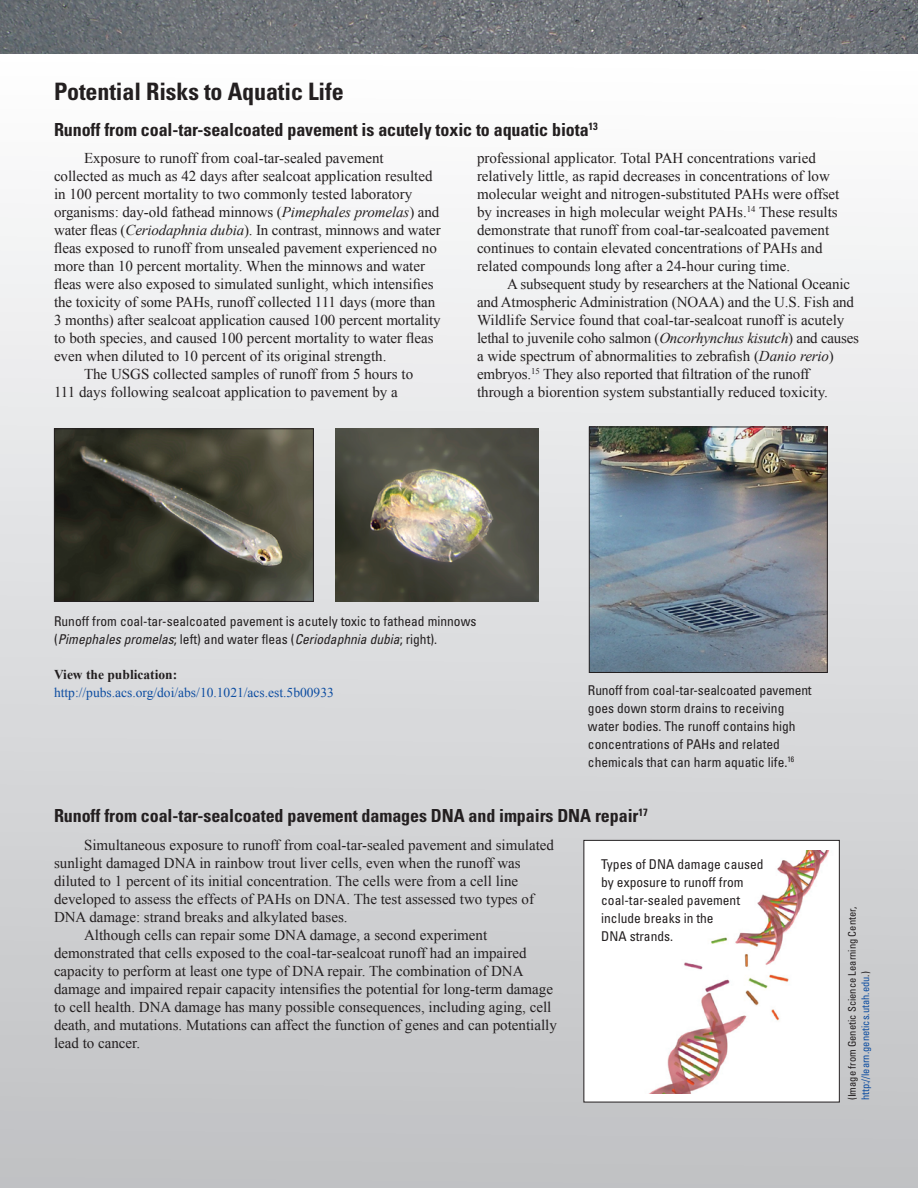
<style>
.page{position:relative;width:918px;height:1188px;background:#fff}
.page>*{position:absolute;margin:0;border:0;box-sizing:border-box;transform-origin:0 0}
.Heading_1{font:700 condensed 24px "Univers";letter-spacing:-.005em;color:#231f20}
.Heading_2{font:700 condensed 18px "Univers";letter-spacing:-.005em;color:#231f20}
.Body_Text{font:15px/18px "Times New Roman";color:#231f20}
.FigureCaption{font:condensed 13.5px/18px "Univers";color:#231f20}
.BodyNoIndent{font:13.5px "Times New Roman";color:#0d4da1}
.BodyNoIndent-2{font:700 13.5px "Times New Roman";color:#231f20}
.PhotoCredit{font:condensed 10.5px/13.5px "Univers";color:#231f20}
.s1{font-style:italic}
.s2{color:#0d4da1}
</style>
<div class="page">
<div style="left:0;top:55px;width:918px;height:1133px;background:linear-gradient(to bottom,#fdfdfe,#bfc0c3)"></div>
<img style="left:56px;top:430px;width:256px;height:170px">
<div style="left:54px;top:428px;width:260px;height:174px;border:1px solid #231f20"></div>
<img style="left:591px;top:429px;width:235px;height:242px">
<div style="left:589px;top:427px;width:239px;height:246px;border:1px solid #231f20"></div>
<img style="left:0;top:0;width:918px;height:54px">
<div style="left:584px;top:840px;width:255px;height:262px;background:#fff"></div>
<img style="left:649px;top:850px;width:181px;height:244px">
<div style="left:584px;top:840px;width:256px;height:262px;border:1px solid #231f20"></div>
<img style="left:335px;top:428px;width:203px;height:174px">
<p class="Heading_1" style="left:54px;top:76px;width:291px">Potential Risks to Aquatic Life</p>
<p class="Heading_2" style="left:54px;top:118px;width:545px">Runoff from coal-tar-sealcoated pavement is acutely toxic to aquatic biota<sup>13</sup></p>
<p class="Body_Text" style="left:54px;top:149px;width:388px;text-indent:30px">Exposure to runoff from coal-tar-sealed pavement collected as much as 42 days after sealcoat application resulted in 100 percent mortality to two commonly tested laboratory organisms: day-old fathead minnows (<span class="s1">Pimephales promelas</span>) and water fleas (<span class="s1">Ceriodaphnia dubia</span>). In contrast, minnows and water fleas exposed to runoff from unsealed pavement experienced no more than 10 percent mortality. When the minnows and water fleas were also exposed to simulated sunlight, which intensifies the toxicity of some PAHs, runoff collected 111 days (more than 3 months) after sealcoat application caused 100 percent mortality to both species, and caused 100 percent mortality to water fleas even when diluted to 10 percent of its original strength.</p>
<p class="Body_Text" style="left:54px;top:365px;width:361px;text-indent:30px">The USGS collected samples of runoff from 5 hours to<br>111 days following sealcoat application to pavement by a</p>
<p class="Body_Text" style="left:477px;top:149px;width:364px">professional applicator. Total PAH concentrations varied relatively little, as rapid decreases in concentrations of low molecular weight and nitrogen-substituted PAHs were offset by increases in high molecular weight PAHs.<sup>14</sup> These results demonstrate that runoff from coal-tar-sealcoated pavement continues to contain elevated concentrations of PAHs and related compounds long after a 24-hour curing time.</p>
<p class="Body_Text" style="left:477px;top:275px;width:384px;text-indent:30px">A subsequent study by researchers at the National Oceanic and Atmospheric Administration (NOAA) and the U.S. Fish and Wildlife Service found that coal-tar-sealcoat runoff is acutely lethal to juvenile coho salmon (<span class="s1">Oncorhynchus kisutch</span>) and causes a wide spectrum of abnormalities to zebrafish (<span class="s1">Danio rerio</span>) embryos.<sup>15</sup> They also reported that filtration of the runoff through a biorention system substantially reduced toxicity.</p>
<p class="FigureCaption" style="left:54px;top:612px;width:424px">Runoff from coal-tar-sealcoated pavement is acutely toxic to fathead minnows (<span class="s1">Pimephales promelas</span>; left) and water fleas (<span class="s1">Ceriodaphnia dubia</span>; right).</p>
<p class="BodyNoIndent-2" style="left:54px;top:665px;width:125px">View the publication:</p>
<p class="BodyNoIndent" style="left:54px;top:683px;width:281px">http://pubs.acs.org/doi/abs/10.1021/acs.est.5b00933</p>
<p class="FigureCaption" style="left:588px;top:681px;width:225px">Runoff from coal-tar-sealcoated pavement goes down storm drains to receiving water bodies. The runoff contains high concentrations of PAHs and related chemicals that can harm aquatic life.<sup>16</sup></p>
<p class="Heading_2" style="left:54px;top:805px;width:595px">Runoff from coal-tar-sealcoated pavement damages DNA and impairs DNA repair<sup>17</sup></p>
<p class="FigureCaption" style="left:601px;top:855px;width:164px">Types of DNA damage caused by exposure to runoff from coal-tar-sealed pavement include breaks in the<br>DNA strands.</p>
<p class="Body_Text" style="left:54px;top:836px;width:502px;text-indent:30px">Simultaneous exposure to runoff from coal-tar-sealed pavement and simulated sunlight damaged DNA in rainbow trout liver cells, even when the runoff was diluted to 1 percent of its initial concentration. The cells were from a cell line developed to assess the effects of PAHs on DNA. The test assessed two types of DNA damage: strand breaks and alkylated bases.</p>
<p class="Body_Text" style="left:54px;top:926px;width:504px;text-indent:30px">Although cells can repair some DNA damage, a second experiment demonstrated that cells exposed to the coal-tar-sealcoat runoff had an impaired capacity to perform at least one type of DNA repair. The combination of DNA damage and impaired repair capacity intensifies the potential for long-term damage to cell health. DNA damage has many possible consequences, including aging, cell death, and mutations. Mutations can affect the function of genes and can potentially lead to cancer.</p>
<p class="PhotoCredit" style="left:845px;top:1100px;width:195px;rotate:-90deg">(Image from Genetic Science Learning Center, <span class="s2">http://learn.genetics.utah.edu</span>.)</p>
</div>
